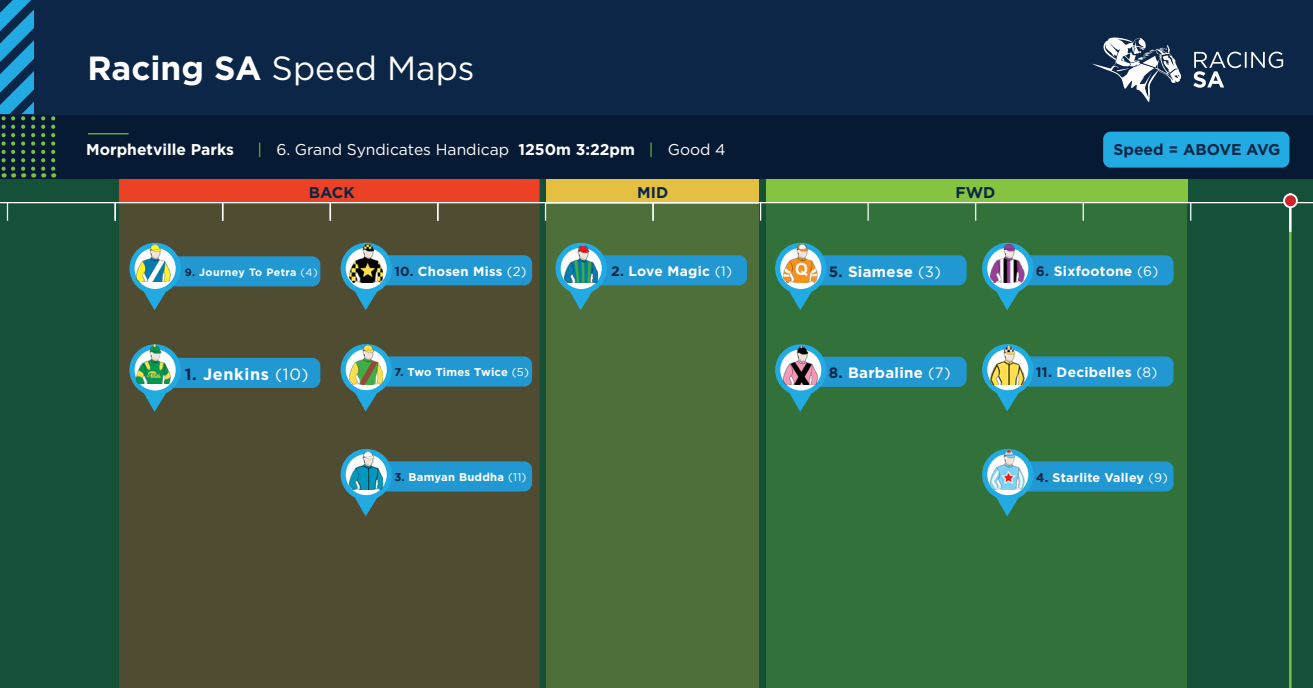
<style>
.page{position:relative;width:1313px;height:688px;background:#fff}
.page>*{position:absolute;margin:0;border:0;box-sizing:border-box;transform-origin:0 0}
.t1{font:33.5px "Gotham HTF";color:#fff}
.t2{font:700 16.25px "Gotham HTF";letter-spacing:.04em;color:#fff}
.t3{font:15.62px "Gotham";color:#fff}
.t4{font:700 15.62px "Gotham HTF";color:#0c2647}
.t5{font:700 15.62px "Gotham HTF";color:#fff}
.t6{font:700 15px "Gotham HTF";letter-spacing:.02em;color:#fff}
.t7{font:700 13.75px "Gotham HTF";letter-spacing:.02em;color:#fff}
.t8{font:700 13.12px "Gotham HTF";letter-spacing:.02em;color:#fff}
.t9{font:700 12.5px "Gotham HTF";letter-spacing:.02em;color:#fff}
.t10{font:700 11.25px "Gotham HTF";letter-spacing:.02em;color:#fff}
.t11{font:700 10.62px "Gotham HTF";letter-spacing:.04em;color:#fff}
.s1{font-weight:700}
.s2{font-family:"Gotham HTF";color:#79c142}
.s3{font-family:"Gotham HTF"}
.s4{font-family:"Gotham HTF";font-weight:700}
.s5{color:#0c2647}
.s6{font-family:"Gotham";font-weight:400}
</style>
<div class="page">
<div style="left:0;top:149px;width:1312px;height:539px;background:#155138"></div>
<div style="left:119px;top:203px;width:420px;height:485px;background:#504c32"></div>
<div style="left:119px;top:178px;width:420px;height:25px;background:#eb4225;border:1px solid #eb3e26"></div>
<div style="left:546px;top:179px;width:213px;height:24px;background:#e3c042"></div>
<div style="left:766px;top:178px;width:421px;height:25px;background:#84c440"></div>
<div style="left:546px;top:203px;width:213px;height:485px;background:#4e6f3a"></div>
<div style="left:766px;top:203px;width:420px;height:485px;background:#33713a"></div>
<div style="left:0;top:0;width:1312px;height:178px;background:#0c2647"></div>
<hr style="left:0;top:202px;width:1312px;height:1px;background:#fff">
<div style="left:0;top:115px;width:1312px;height:63px;background:#071a34"></div>
<svg style="left:545px;top:203px;width:1px;height:18px"></svg>
<hr style="left:88px;top:133px;width:41px;height:1px;background:#79c142">
<svg style="left:1193px;top:52px;width:90px;height:36px"></svg>
<svg style="left:1092px;top:37px;width:89px;height:65px"></svg>
<svg style="left:652px;top:203px;width:1px;height:18px"></svg>
<svg style="left:760px;top:203px;width:1px;height:18px"></svg>
<svg style="left:867px;top:203px;width:1px;height:18px"></svg>
<svg style="left:975px;top:203px;width:1px;height:18px"></svg>
<svg style="left:1082px;top:203px;width:1px;height:18px"></svg>
<svg style="left:1190px;top:203px;width:1px;height:18px"></svg>
<svg style="left:41px;top:116px;width:4px;height:61px"></svg>
<svg style="left:51px;top:116px;width:4px;height:61px"></svg>
<svg style="left:0;top:0;width:35px;height:177px"></svg>
<hr style="left:1289px;top:231px;width:2px;height:457px;background:#79c142">
<hr style="left:1289px;top:193px;width:2px;height:39px;background:#fff">
<div style="left:1284px;top:194px;width:12px;height:13px;background:#d1232a;border-radius:50%"></div>
<div style="left:1283px;top:193px;width:14px;height:15px;border:2px solid #fff;border-radius:50%"></div>
<svg style="left:7px;top:203px;width:1px;height:18px"></svg>
<svg style="left:114px;top:203px;width:2px;height:18px"></svg>
<svg style="left:222px;top:203px;width:1px;height:18px"></svg>
<svg style="left:329px;top:203px;width:2px;height:18px"></svg>
<svg style="left:437px;top:203px;width:1px;height:18px"></svg>
<svg style="left:555px;top:243px;width:192px;height:67px"></svg>
<img style="left:564px;top:245px;width:33px;height:38px">
<svg style="left:340px;top:344px;width:192px;height:67px;background:#3f717b"></svg>
<img style="left:349px;top:346px;width:34px;height:38px">
<svg style="left:340px;top:243px;width:192px;height:67px;background:#3f717b"></svg>
<img style="left:349px;top:245px;width:34px;height:38px">
<svg style="left:340px;top:449px;width:192px;height:67px;background:#3f717b"></svg>
<img style="left:349px;top:451px;width:34px;height:38px">
<svg style="left:775px;top:243px;width:191px;height:67px"></svg>
<img style="left:784px;top:245px;width:33px;height:38px">
<svg style="left:775px;top:344px;width:191px;height:68px"></svg>
<img style="left:784px;top:346px;width:33px;height:38px">
<svg style="left:982px;top:344px;width:191px;height:67px"></svg>
<img style="left:990px;top:346px;width:34px;height:38px">
<svg style="left:982px;top:449px;width:191px;height:67px"></svg>
<img style="left:990px;top:451px;width:34px;height:38px">
<svg style="left:982px;top:243px;width:191px;height:67px"></svg>
<img style="left:990px;top:245px;width:34px;height:38px">
<svg style="left:129px;top:243px;width:191px;height:67px;background:#40727c"></svg>
<img style="left:137px;top:243px;width:33px;height:38px">
<svg style="left:129px;top:344px;width:191px;height:68px;background:#40717b"></svg>
<img style="left:137px;top:345px;width:33px;height:38px">
<div style="left:1103px;top:132px;width:186px;height:36px;background:#22abe2;border-radius:8px"></div>
<h1 class="t1" style="left:87px;top:49px;width:389px"><span class="s1">Racing SA</span> Speed Maps</h1>
<p class="t5" style="left:86px;top:140px;width:149px">Morphetville Parks</p>
<p class="t3" style="left:257px;top:140px;width:470px"><span class="s2">|</span> <span class="s3">6.</span> Grand Syndicates Handicap <span class="s4">1250m 3:22pm</span> <span class="s2">|</span> Good 4</p>
<p class="t4" style="left:309px;top:184px;width:47px">BACK</p>
<p class="t4" style="left:637px;top:184px;width:33px">MID</p>
<p class="t4" style="left:955px;top:183px;width:41px">FWD</p>
<p class="t4" style="left:1113px;top:141px;width:168px">Speed = ABOVE AVG</p>
<p class="t6" style="left:829px;top:262px;width:114px"><span class="s5">5.</span> Siamese <span class="s6">(3)</span></p>
<p class="t11" style="left:185px;top:266px;width:135px"><span class="s5">9.</span> Journey To Petra <span class="s6">(4)</span></p>
<p class="t7" style="left:1035px;top:263px;width:124px"><span class="s5">6.</span> Sixfootone <span class="s6">(6)</span></p>
<p class="t7" style="left:611px;top:263px;width:122px"><span class="s5">2.</span> Love Magic <span class="s6">(1)</span></p>
<p class="t8" style="left:394px;top:263px;width:134px"><span class="s5">10.</span> Chosen Miss <span class="s6">(2)</span></p>
<p class="t2" style="left:185px;top:364px;width:125px"><span class="s5">1.</span> Jenkins <span class="s6">(10)</span></p>
<p class="t10" style="left:394px;top:366px;width:136px"><span class="s5">7.</span> Two Times Twice <span class="s6">(5)</span></p>
<p class="t10" style="left:394px;top:470px;width:134px"><span class="s5">3.</span> Bamyan Buddha <span class="s6">(11)</span></p>
<p class="t6" style="left:829px;top:364px;width:123px"><span class="s5">8.</span> Barbaline <span class="s6">(7)</span></p>
<p class="t7" style="left:1035px;top:364px;width:123px"><span class="s5">11.</span> Decibelles <span class="s6">(8)</span></p>
<p class="t9" style="left:1035px;top:470px;width:133px"><span class="s5">4.</span> Starlite Valley <span class="s6">(9)</span></p>
</div>
